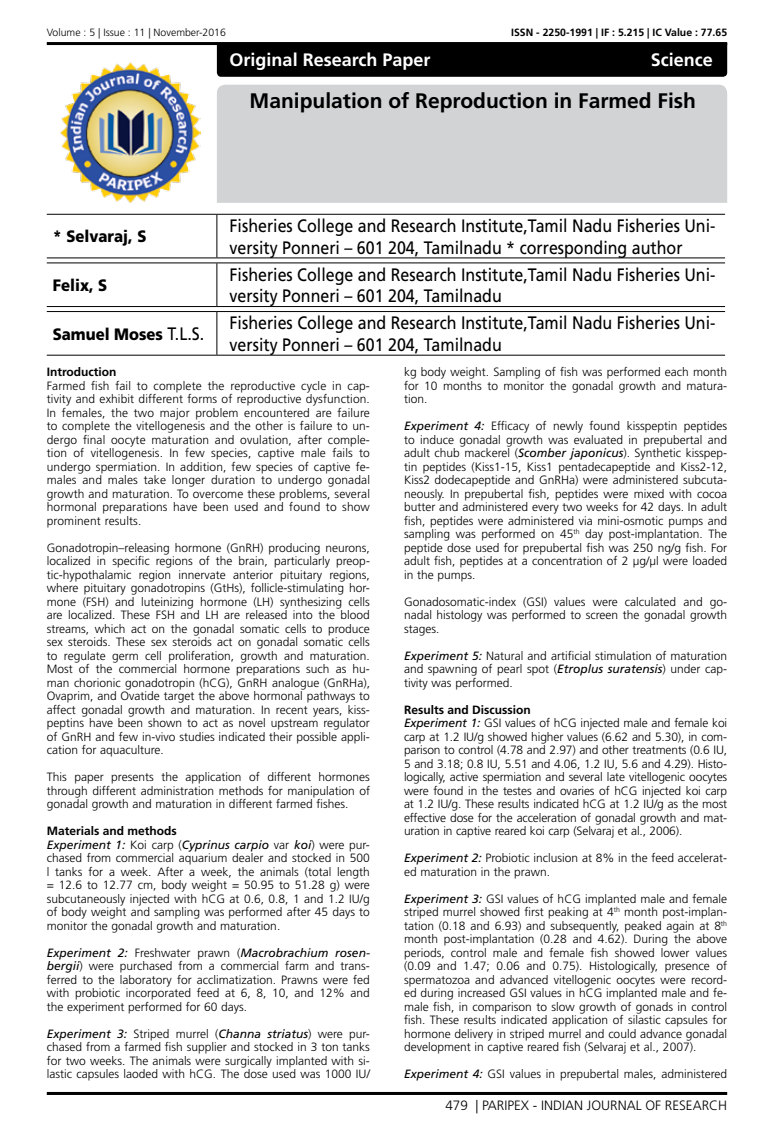
<style>
.page{position:relative;width:774px;height:1136px;background:#fff}
.page>*{position:absolute;margin:0;border:0;box-sizing:border-box;transform-origin:0 0}
.t1{font:700 21px "Frutiger LT Std";color:#000}
.t2{font:18px/21.6px "Frutiger LT Std";color:#000;scale:.89 1}
.t3{font:700 18px "Frutiger LT Std";color:#fff}
.t4{font:900 16.5px "Frutiger LT Std";color:#000;scale:.9 1}
.t5{font:300 13.5px "Frutiger LT Std";color:#000}
.t6{font:300 12px/13.5px "Frutiger LT Std";color:#000;text-align:justify}
.t7{font:700 12px "Frutiger LT Std";color:#000}
.t8{font:700 10.5px "Frutiger LT Std";color:#000}
.t9{font:300 10.5px "Frutiger LT Std";color:#000}
.s1{font-weight:400;font-size:18px}
.s2{font-weight:700}
.s3{font-weight:400;font-style:italic}
</style>
<div class="page">
<hr style="left:47px;top:42px;width:680px;height:3px;background:#000">
<hr style="left:47px;top:1091px;width:680px;height:3px;background:#000">
<div style="left:217px;top:85px;width:510px;height:118px;background:#d1d3d4"></div>
<div style="left:217px;top:45px;width:510px;height:32px;background:#000"></div>
<img style="left:61px;top:63px;width:139px;height:140px">
<hr style="left:47px;top:214px;width:170px;height:1px;background:#000">
<hr style="left:217px;top:214px;width:508px;height:1px;background:#000">
<hr style="left:216px;top:215px;width:1px;height:42px;background:#000">
<hr style="left:47px;top:257px;width:170px;height:1px;background:#000">
<hr style="left:217px;top:257px;width:508px;height:1px;background:#000">
<hr style="left:47px;top:262px;width:170px;height:1px;background:#000">
<hr style="left:217px;top:262px;width:508px;height:1px;background:#000">
<hr style="left:216px;top:263px;width:1px;height:43px;background:#000">
<hr style="left:47px;top:306px;width:170px;height:1px;background:#000">
<hr style="left:217px;top:306px;width:508px;height:1px;background:#000">
<hr style="left:47px;top:311px;width:170px;height:1px;background:#000">
<hr style="left:217px;top:311px;width:508px;height:1px;background:#000">
<hr style="left:216px;top:312px;width:1px;height:43px;background:#000">
<hr style="left:47px;top:355px;width:170px;height:1px;background:#000">
<hr style="left:217px;top:355px;width:508px;height:1px;background:#000">
<p class="t9" style="left:47px;top:27px;width:181px">Volume : 5 | Issue : 11 | November-2016</p>
<p class="t8" style="left:511px;top:27px;width:217px">ISSN - 2250-1991 | IF : 5.215 | IC Value : 77.65</p>
<h2 class="t3" style="left:230px;top:49px;width:202px">Original Research Paper</h2>
<h2 class="t3" style="left:651px;top:49px;width:64px">Science</h2>
<h1 class="t1" style="left:250px;top:89px;width:448px">Manipulation of Reproduction in Farmed Fish</h1>
<h3 class="t4" style="left:53px;top:226px;width:106px">* Selvaraj, S</h3>
<h2 class="t2" style="left:230px;top:215px;width:547px">Fisheries College and Research Institute,Tamil Nadu Fisheries Uni&shy;versity Ponneri – 601 204, Tamilnadu * corresponding author</h2>
<h3 class="t4" style="left:53px;top:275px;width:62px">Felix, S</h3>
<h2 class="t2" style="left:230px;top:264px;width:547px">Fisheries College and Research Institute,Tamil Nadu Fisheries Uni&shy;versity Ponneri – 601 204, Tamilnadu</h2>
<h3 class="t4" style="left:53px;top:324px;width:170px">Samuel Moses <span class="s1">T.L.S.</span></h3>
<h2 class="t2" style="left:230px;top:312px;width:547px">Fisheries College and Research Institute,Tamil Nadu Fisheries Uni&shy;versity Ponneri – 601 204, Tamilnadu</h2>
<p class="t7" style="left:47px;top:365px;width:71px">Introduction</p>
<p class="t6" style="left:47px;top:379px;width:325px">Farmed fish fail to complete the reproductive cycle in cap&shy;tivity and exhibit different forms of reproductive dysfunction.<br>In females, the two major problem encountered are failure to complete the vitellogenesis and the other is failure to un&shy;dergo final oocyte maturation and ovulation, after comple&shy;tion of vitellogenesis. In few species, captive male fails to undergo spermiation. In addition, few species of captive fe&shy;males and males take longer duration to undergo gonadal growth and maturation. To overcome these problems, several hormonal preparations have been used and found to show prominent results.</p>
<p class="t6" style="left:47px;top:541px;width:325px">Gonadotropin–releasing hormone (GnRH) producing neurons, localized in specific regions of the brain, particularly preop&shy;tic-hypothalamic region innervate anterior pituitary regions, where pituitary gonadotropins (GtHs), follicle-stimulating hor&shy;mone (FSH) and luteinizing hormone (LH) synthesizing cells are localized. These FSH and LH are released into the blood streams, which act on the gonadal somatic cells to produce sex steroids. These sex steroids act on gonadal somatic cells to regulate germ cell proliferation, growth and maturation.<br>Most of the commercial hormone preparations such as hu&shy;man chorionic gonadotropin (hCG), GnRH analogue (GnRHa), Ovaprim, and Ovatide target the above hormonal pathways to affect gonadal growth and maturation. In recent years, kiss&shy;peptins have been shown to act as novel upstream regulator of GnRH and few in-vivo studies indicated their possible appli&shy;cation for aquaculture.</p>
<p class="t6" style="left:47px;top:770px;width:325px">This paper presents the application of different hormones through different administration methods for manipulation of gonadal growth and maturation in different farmed fishes.</p>
<p class="t6" style="left:47px;top:824px;width:325px;text-align:left"><span class="s2">Materials and methods<br></span><span class="s3">Experiment 1:</span> Koi carp (<span class="s3">Cyprinus carpio</span> var <span class="s3">koi</span>) were pur&shy;chased from commercial aquarium dealer and stocked in 500 l tanks for a week. After a week, the animals (total length = 12.6 to 12.77 cm, body weight = 50.95 to 51.28 g) were subcutaneously injected with hCG at 0.6, 0.8, 1 and 1.2 IU/g of body weight and sampling was performed after 45 days to monitor the gonadal growth and maturation.</p>
<p class="t6" style="left:47px;top:946px;width:325px"><span class="s3">Experiment 2:</span> Freshwater prawn (<span class="s3">Macrobrachium rosen&shy;bergii</span>) were purchased from a commercial farm and trans&shy;ferred to the laboratory for acclimatization. Prawns were fed with probiotic incorporated feed at 6, 8, 10, and 12% and the experiment performed for 60 days.</p>
<p class="t6" style="left:47px;top:1027px;width:325px"><span class="s3">Experiment 3:</span> Striped murrel (<span class="s3">Channa striatus</span>) were pur&shy;chased from a farmed fish supplier and stocked in 3 ton tanks for two weeks. The animals were surgically implanted with si&shy;lastic capsules laoded with hCG. The dose used was 1000 IU/</p>
<p class="t6" style="left:404px;top:365px;width:325px">kg body weight. Sampling of fish was performed each month for 10 months to monitor the gonadal growth and matura&shy;tion.</p>
<p class="t6" style="left:404px;top:419px;width:325px"><span class="s3">Experiment 4:</span> Efficacy of newly found kisspeptin peptides to induce gonadal growth was evaluated in prepubertal and adult chub mackerel (<span class="s3">Scomber japonicus</span>). Synthetic kisspep&shy;tin peptides (Kiss1-15, Kiss1 pentadecapeptide and Kiss2-12, Kiss2 dodecapeptide and GnRHa) were administered subcuta&shy;neously. In prepubertal fish, peptides were mixed with cocoa butter and administered every two weeks for 42 days. In adult fish, peptides were administered via mini-osmotic pumps and sampling was performed on 45<sup>th</sup> day post-implantation. The peptide dose used for prepubertal fish was 250 ng/g fish. For adult fish, peptides at a concentration of 2 µg/µl were loaded in the pumps.</p>
<p class="t6" style="left:404px;top:595px;width:325px">Gonadosomatic-index (GSI) values were calculated and go&shy;nadal histology was performed to screen the gonadal growth stages.</p>
<p class="t6" style="left:404px;top:649px;width:325px"><span class="s3">Experiment 5:</span> Natural and artificial stimulation of maturation and spawning of pearl spot (<span class="s3">Etroplus suratensis</span>) under cap&shy;tivity was performed.</p>
<p class="t6" style="left:404px;top:703px;width:325px;text-align:left"><span class="s2">Results and Discussion<br></span><span class="s3">Experiment 1:</span> GSI values of hCG injected male and female koi carp at 1.2 IU/g showed higher values (6.62 and 5.30), in com&shy;parison to control (4.78 and 2.97) and other treatments (0.6 IU, 5 and 3.18; 0.8 IU, 5.51 and 4.06, 1.2 IU, 5.6 and 4.29). Histo&shy;logically, active spermiation and several late vitellogenic oocytes were found in the testes and ovaries of hCG injected koi carp at 1.2 IU/g. These results indicated hCG at 1.2 IU/g as the most effective dose for the acceleration of gonadal growth and mat&shy;uration in captive reared koi carp (Selvaraj et al., 2006).</p>
<p class="t6" style="left:404px;top:851px;width:325px"><span class="s3">Experiment 2:</span> Probiotic inclusion at 8% in the feed accelerat&shy;ed maturation in the prawn.</p>
<p class="t6" style="left:404px;top:892px;width:325px"><span class="s3">Experiment 3:</span> GSI values of hCG implanted male and female striped murrel showed first peaking at 4<sup>th</sup> month post-implan&shy;tation (0.18 and 6.93) and subsequently, peaked again at 8<sup>th </sup>month post-implantation (0.28 and 4.62). During the above periods, control male and female fish showed lower values (0.09 and 1.47; 0.06 and 0.75). Histologically, presence of spermatozoa and advanced vitellogenic oocytes were record&shy;ed during increased GSI values in hCG implanted male and fe&shy;male fish, in comparison to slow growth of gonads in control fish. These results indicated application of silastic capsules for hormone delivery in striped murrel and could advance gonadal development in captive reared fish (Selvaraj et al., 2007).</p>
<p class="t6" style="left:404px;top:1067px;width:325px"><span class="s3">Experiment 4:</span> GSI values in prepubertal males, administered</p>
<p class="t5" style="left:445px;top:1097px;width:283px">479 | PARIPEX - INDIAN JOURNAL OF RESEARCH</p>
</div>
